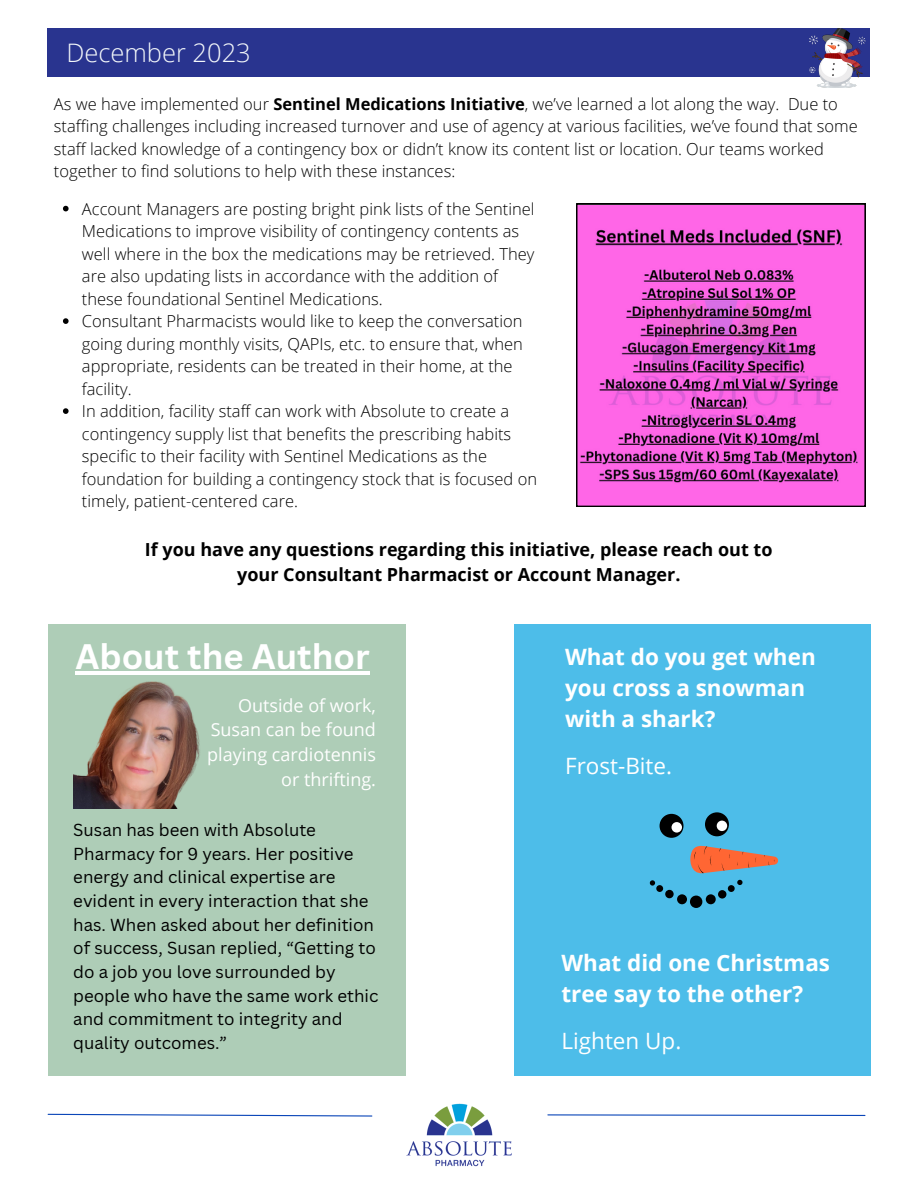
<style>
.page{position:relative;width:918px;height:1188px;background:#fff}
.page>*{position:absolute;margin:0;border:0;box-sizing:border-box;transform-origin:0 0}
.t1{font:700 34.5px "Canva Sans";color:#fff}
.t2{font:300 25.5px "Open Sans";color:#f3f7fa}
.t3{font:700 22.5px/31px "Open Sans";color:#fff}
.t4{font:22.5px "Open Sans";color:#fff}
.t5{font:700 18px/24.8px "Open Sans";color:#000;text-align:center}
.t6{font:18px/24.8px "Open Sans";color:#fff;text-align:right}
.t7{font:16.95px/23.7px "Canva Sans";color:#000}
.t8{font:300 16.5px/22.5px "Open Sans";color:#000}
.s1{font-weight:700}
</style>
<div class="page">
<div style="left:48px;top:28px;width:822px;height:48px;background:#29348f"></div>
<svg style="left:47px;top:1113px;width:326px;height:4px"></svg>
<svg style="left:547px;top:1114px;width:319px;height:2px"></svg>
<div style="left:48px;top:624px;width:358px;height:452px;background:#aecdb7"></div>
<img style="left:406px;top:1103px;width:106px;height:63px">
<div style="left:514px;top:624px;width:356px;height:452px;background:#4dbde9"></div>
<svg style="left:576px;top:204px;width:289px;height:302px;background:#d656c3"></svg>
<img style="left:73px;top:681px;width:127px;height:127px">
<svg style="left:690px;top:846px;width:88px;height:27px"></svg>
<div style="left:660px;top:814px;width:23px;height:24px;background:#000;border-radius:50%"></div>
<div style="left:672px;top:822px;width:10px;height:11px;background:#fff;border-radius:50%"></div>
<div style="left:705px;top:812px;width:24px;height:24px;background:#000;border-radius:50%"></div>
<div style="left:717px;top:821px;width:10px;height:10px;background:#fff;border-radius:50%"></div>
<svg style="left:650px;top:880px;width:93px;height:28px"></svg>
<img style="left:810px;top:28px;width:56px;height:60px">
<hr style="left:75px;top:671px;width:295px;height:3px;background:#fff">
<svg style="left:63px;top:206px;width:6px;height:5px"></svg>
<svg style="left:63px;top:318px;width:6px;height:6px"></svg>
<svg style="left:63px;top:408px;width:6px;height:6px"></svg>
<p class="t2" style="left:66px;top:35px;width:186px">December 2023</p>
<p class="t8" style="left:54px;top:92px;width:805px">As we have implemented our <span class="s1">Sentinel Medications Initiative</span>, we’ve learned a lot along the way. Due to staffing challenges including increased turnover and use of agency at various facilities, we’ve found that some staff lacked knowledge of a contingency box or didn’t know its content list or location. Our teams worked together to find solutions to help with these instances:</p>
<p class="t8" style="left:82px;top:197px;width:454px">Account Managers are posting bright pink lists of the Sentinel Medications to improve visibility of contingency contents as well where in the box the medications may be retrieved. They are also updating lists in accordance with the addition of these foundational Sentinel Medications.</p>
<p class="t8" style="left:82px;top:310px;width:443px">Consultant Pharmacists would like to keep the conversation going during monthly visits, QAPIs, etc. to ensure that, when appropriate, residents can be treated in their home, at the facility.</p>
<h3 class="t8" style="left:82px;top:400px;width:457px">In addition, facility staff can work with Absolute to create a contingency supply list that benefits the prescribing habits specific to their facility with Sentinel Medications as the foundation for building a contingency stock that is focused on timely, patient-centered care.</h3>
<h4 class="t5" style="left:145px;top:537px;width:629px">If you have any questions regarding this initiative, please reach out to your Consultant Pharmacist or Account Manager.</h4>
<p class="t1" style="left:75px;top:632px;width:296px">About the Author</p>
<h3 class="t6" style="left:207px;top:692px;width:170px">Outside of work,<br>Susan can be found playing cardiotennis or thrifting.</h3>
<p class="t7" style="left:73px;top:818px;width:307px">Susan has been with Absolute<br>Pharmacy for 9 years. Her positive energy and clinical expertise are evident in every interaction that she has. When asked about her definition of success, Susan replied, “Getting to do a job you love surrounded by people who have the same work ethic and commitment to integrity and quality outcomes.”</p>
<p class="t3" style="left:565px;top:640px;width:252px">What do you get when you cross a snowman with a shark?</p>
<p class="t4" style="left:565px;top:750px;width:109px">Frost-Bite.</p>
<h5 class="t3" style="left:562px;top:947px;width:270px">What did one Christmas tree say to the other?</h5>
<h1 class="t4" style="left:562px;top:1025px;width:121px">Lighten Up.</h1>
</div>
